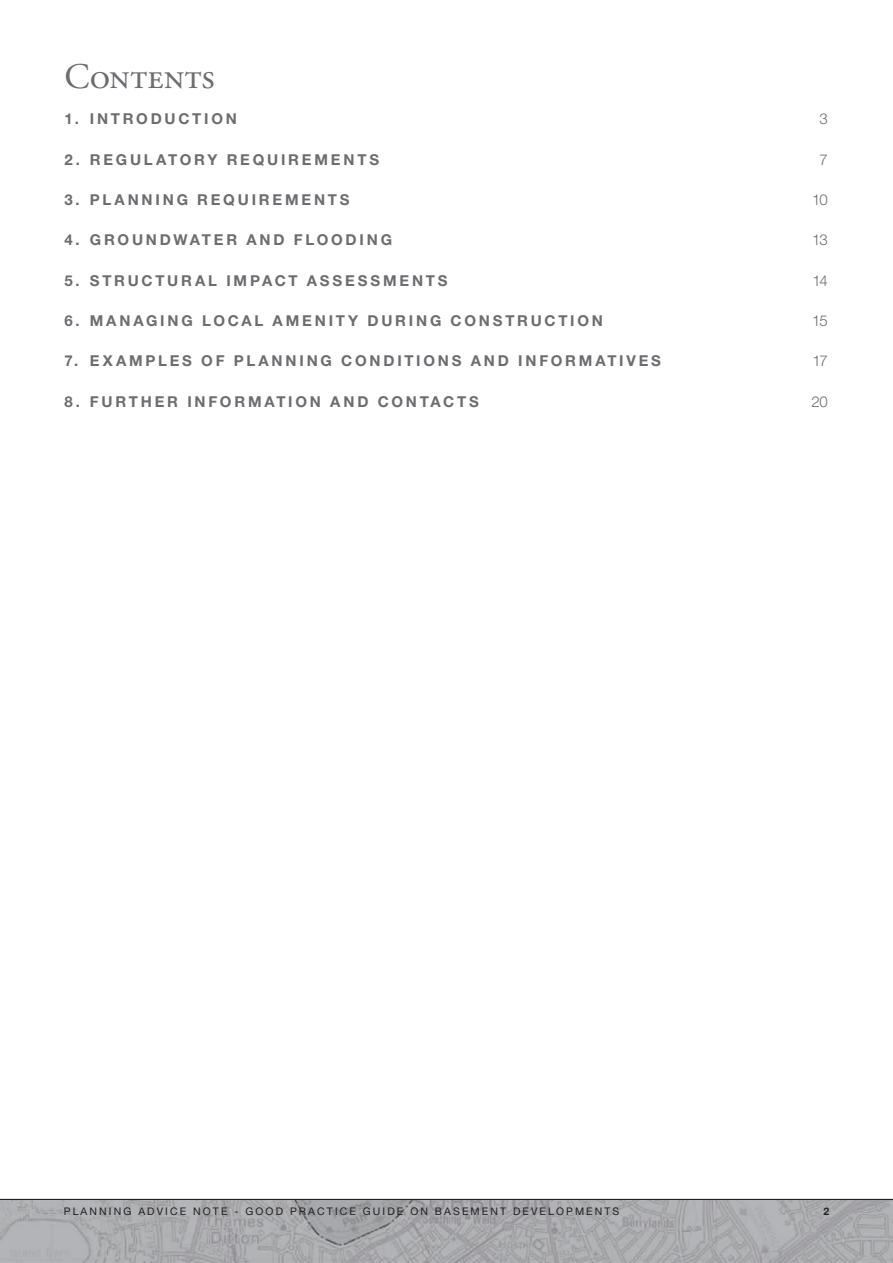
<style>
.page{position:relative;width:893px;height:1263px;background:#fff}
.page>*{position:absolute;margin:0;border:0;box-sizing:border-box;transform-origin:0 0}
.t1{font:36px "Adobe Garamond Regular SC";letter-spacing:.005em;color:#6c6d70}
.t2{font:700 15px "Helvetica Neue CE";letter-spacing:.185em;color:#6c6d70}
.t3{font:300 15px "Helvetica Neue CE";letter-spacing:-.065em;color:#6c6d70}
.t4{font:10.5px "Helvetica Neue CE";letter-spacing:.2em;color:#231f20}
.t5{font:700 10.5px "Helvetica Neue CE";color:#231f20}
</style>
<div class="page">
<img style="left:0;top:1200px;width:893px;height:63px">
<hr style="left:0;top:1199px;width:893px;height:1px;background:#231f20">
<h1 class="t1" style="left:64px;top:58px;width:152px">Contents</h1>
<p class="t2" style="left:64px;top:110px;width:174px">1. INTRODUCTION</p>
<p class="t3" style="left:820px;top:110px;width:10px">3</p>
<p class="t2" style="left:64px;top:150px;width:316px">2. REGULATORY REQUIREMENTS</p>
<p class="t3" style="left:820px;top:150px;width:10px">7</p>
<p class="t2" style="left:64px;top:190px;width:287px">3. PLANNING REQUIREMENTS</p>
<p class="t3" style="left:812px;top:191px;width:17px">10</p>
<p class="t2" style="left:64px;top:231px;width:329px">4. GROUNDWATER AND FLOODING</p>
<p class="t3" style="left:812px;top:231px;width:17px">13</p>
<p class="t2" style="left:64px;top:271px;width:385px">5. STRUCTURAL IMPACT ASSESSMENTS</p>
<p class="t3" style="left:812px;top:271px;width:17px">14</p>
<p class="t2" style="left:64px;top:311px;width:540px">6. MANAGING LOCAL AMENITY DURING CONSTRUCTION</p>
<p class="t3" style="left:812px;top:312px;width:17px">15</p>
<p class="t2" style="left:64px;top:352px;width:598px">7. EXAMPLES OF PLANNING CONDITIONS AND INFORMATIVES</p>
<p class="t3" style="left:812px;top:352px;width:17px">17</p>
<p class="t2" style="left:64px;top:392px;width:416px">8. FURTHER INFORMATION AND CONTACTS</p>
<p class="t3" style="left:811px;top:392px;width:18px">20</p>
<p class="t4" style="left:64px;top:1205px;width:557px">PLANNING ADVICE NOTE - GOOD PRACTICE GUIDE ON BASEMENT DEVELOPMENTS</p>
<p class="t5" style="left:823px;top:1205px;width:7px">2</p>
</div>
